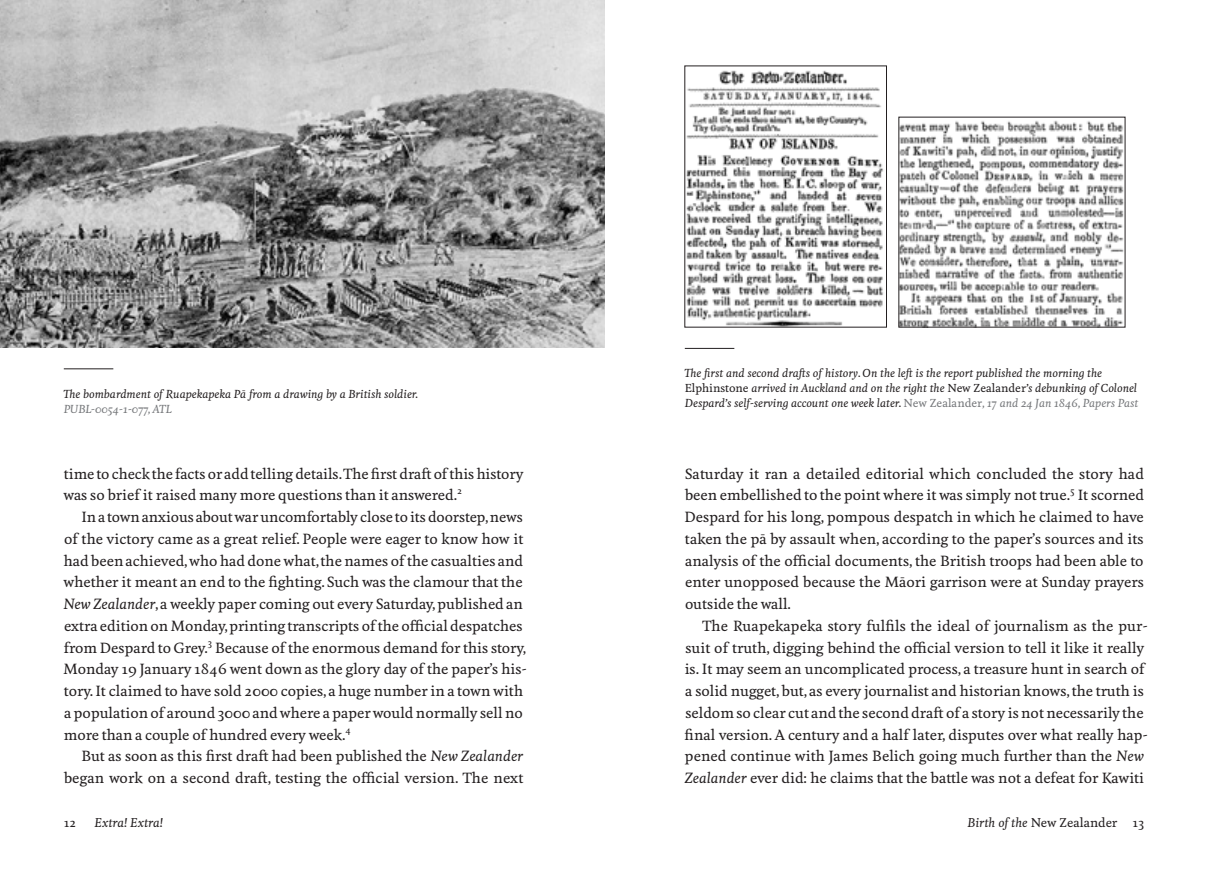
<style>
.page{position:relative;width:1208px;height:893px;background:#fff}
.page>*{position:absolute;margin:0;border:0;box-sizing:border-box;transform-origin:0 0}
.Body_Text{font:500 13.8px/21.8px "Feijoa";color:#231f20}
.t1{font:500 12px "Feijoa";color:#231f20}
.t2{font:italic 500 12px "Feijoa";color:#231f20}
.caption_line_1{font:italic 500 10.8px/15px "Feijoa";color:#231f20}
.t3{font:italic 500 10.8px "Feijoa";color:#76787b}
.Body_Text-2{font:500 9px "Feijoa";color:#231f20}
.s1{font-style:italic}
.s2{font-style:normal}
.s3{font-style:normal;color:#76787b}
.s4{color:#76787b}
</style>
<div class="page">
<img style="left:0;top:0;width:604px;height:347px">
<hr style="left:64px;top:369px;width:49px;height:1px;background:#231f20">
<img style="left:686px;top:70px;width:198px;height:255px">
<img style="left:900px;top:120px;width:223px;height:205px">
<hr style="left:685px;top:348px;width:49px;height:1px;background:#231f20">
<p class="caption_line_1" style="left:64px;top:387px;width:356px">The bombardment of Ruapekapeka Pā from a drawing by a British soldier.</p>
<p class="t3" style="left:64px;top:402px;width:109px">PUBL-0054-1-077, ATL</p>
<p class="Body_Text" style="left:63px;top:463px;width:461px">time to check the facts or add telling details. The first draft of this history was so brief it raised many more questions than it answered.</p>
<p class="Body_Text-2" style="left:457px;top:485px;width:7px">2</p>
<p class="Body_Text" style="left:63px;top:507px;width:465px;text-indent:18px">In a town anxious about war uncomfortably close to its doorstep, news of the victory came as a great relief. People were eager to know how it had been achieved, who had done what, the names of the casualties and whether it meant an end to the fighting. Such was the clamour that the <span class="s1">New Zealander</span>, a weekly paper coming out every Saturday, published an extra edition on Monday, printing transcripts of the official despatches from Despard to Grey.<sup>3</sup> Because of the enormous demand for this story, Monday 19 January 1846 went down as the glory day of the paper’s his&shy;tory. It claimed to have sold 2000 copies, a huge number in a town with a population of around 3000 and where a paper would normally sell no more than a couple of hundred every week.</p>
<p class="Body_Text-2" style="left:345px;top:724px;width:7px">4</p>
<p class="Body_Text" style="left:64px;top:746px;width:461px;text-align:right">But as soon as this first draft had been published the <span class="s1">New Zealander </span>began work on a second draft, testing the official version. The next</p>
<p class="caption_line_1" style="left:685px;top:366px;width:455px">The first and second drafts of history. On the left is the report published the morning the<br><span class="s2">Elphinstone</span> arrived in Auckland and on the right the <span class="s2">New Zealander</span>’s debunking of Colonel<br>Despard’s self-serving account one week later. <span class="s3">New Zealander</span><span class="s4">, 17 and 24 Jan 1846, Papers Past</span></p>
<p class="Body_Text" style="left:685px;top:463px;width:460px">Saturday it ran a detailed editorial which concluded the story had been embellished to the point where it was simply not true.</p>
<p class="Body_Text" style="left:684px;top:485px;width:461px;text-align:justify;text-indent:393px">It scorned Despard for his long, pompous despatch in which he claimed to have taken the pā by assault when, according to the paper’s sources and its analysis of the official documents, the British troops had been able to enter unopposed because the Māori garrison were at Sunday prayers outside the wall.</p>
<p class="Body_Text" style="left:684px;top:615px;width:464px;text-indent:18px">The Ruapekapeka story fulfils the ideal of journalism as the pur&shy;suit of truth, digging behind the official version to tell it like it really is. It may seem an uncomplicated process, a treasure hunt in search of a solid nugget, but, as every journalist and historian knows, the truth is seldom so clear cut and the second draft of a story is not necessarily the final version. A century and a half later, disputes over what really hap&shy;pened continue with James Belich going much further than the <span class="s1">New Zealander</span> ever did: he claims that the battle was not a defeat for Kawiti</p>
<p class="Body_Text-2" style="left:1070px;top:485px;width:6px">5</p>
<p class="t1" style="left:64px;top:814px;width:14px">12</p>
<p class="t2" style="left:95px;top:814px;width:70px">Extra! Extra!</p>
<p class="t1" style="left:967px;top:814px;width:151px"><span class="s1">Birth of the</span> New Zealander</p>
<p class="t1" style="left:1132px;top:814px;width:13px">13</p>
</div>
